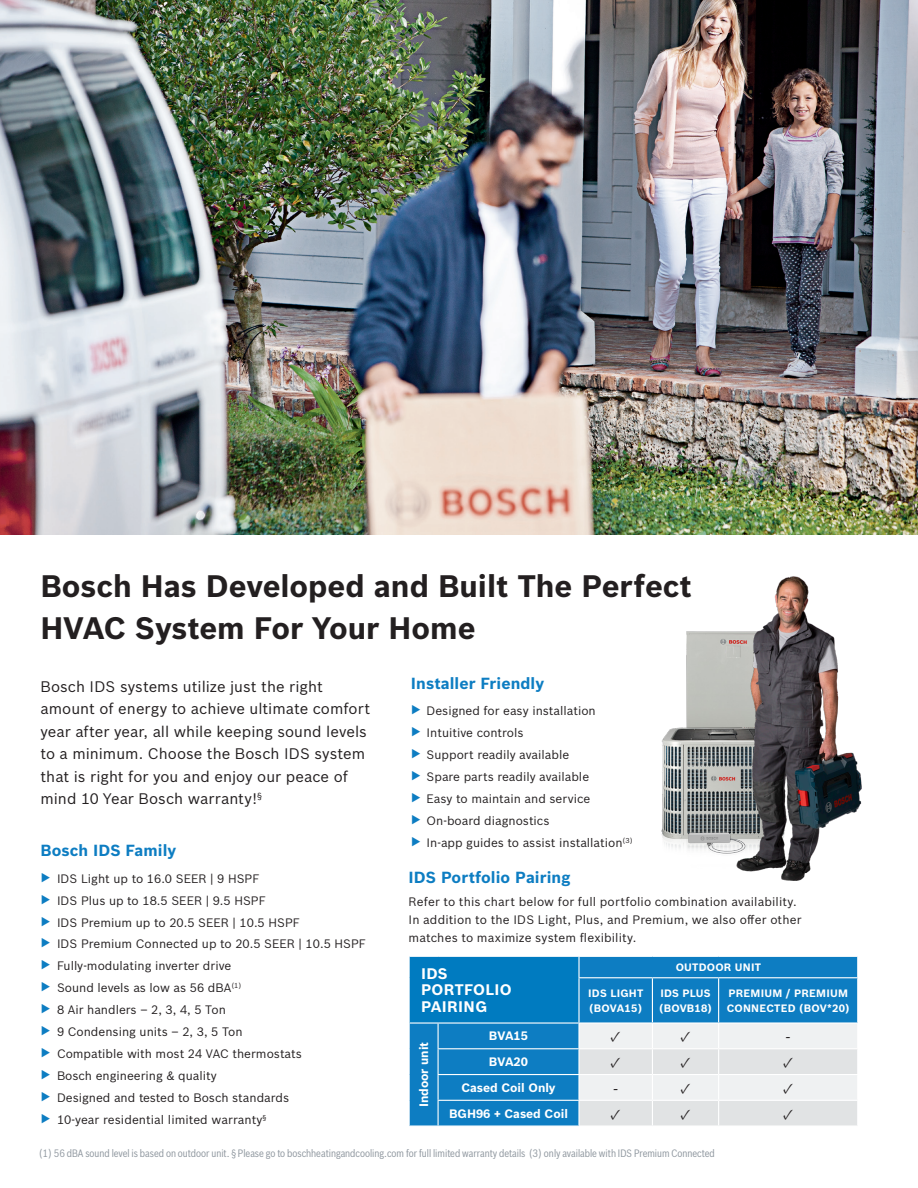
<style>
.page{position:relative;width:918px;height:1188px;background:#fff}
.page>*{position:absolute;margin:0;border:0;box-sizing:border-box;transform-origin:0 0}
.t1{font:700 30.45px/42.5px "Bosch Sans";color:#231f20}
.Intro_11_6_Bosch_Blu{font:700 15.75px "Bosch Sans";letter-spacing:.005em;color:#0d7dc2}
.Intro_11_6_Bosch_Blu-2{font:15px/22.5px "Bosch Sans";letter-spacing:.005em;color:#231f20}
.t2{font:700 15px/16.5px "Bosch Sans";letter-spacing:.02em;color:#fff}
.t3{font:700 15px "Minion Pro";color:#231f20}
.Intro_11_6_Bosch_Blu-3{font:12px/18px "Bosch Sans";color:#231f20}
.t4{font:700 12px "Bosch Sans";color:#fff}
.t5{font:10.5px "Bosch Sans Cond";color:#8f979f}
.t6{font:700 10.5px/15px "Bosch Sans";letter-spacing:.02em;color:#fff}
.s1{font-size:15px;color:#0d7dc2}
</style>
<div class="page">
<img style="left:0;top:0;width:918px;height:535px">
<svg style="left:410px;top:957px;width:447px;height:168px;background:#0b7dc1"></svg>
<svg style="left:409px;top:956px;width:29px;height:22px"></svg>
<hr style="left:578px;top:957px;width:2px;height:20px;background:#fff">
<svg style="left:857px;top:957px;width:1px;height:20px"></svg>
<hr style="left:578px;top:977px;width:74px;height:1px;background:#fff">
<hr style="left:578px;top:978px;width:2px;height:44px;background:#fff">
<hr style="left:652px;top:977px;width:67px;height:1px;background:#fff">
<hr style="left:652px;top:978px;width:1px;height:44px;background:#fff">
<hr style="left:719px;top:977px;width:139px;height:1px;background:#fff">
<hr style="left:718px;top:978px;width:1px;height:44px;background:#fff">
<hr style="left:409px;top:1022px;width:29px;height:2px;background:#fff">
<svg style="left:409px;top:1024px;width:1px;height:101px"></svg>
<hr style="left:438px;top:1022px;width:141px;height:2px;background:#fff">
<hr style="left:579px;top:1022px;width:73px;height:2px;background:#fff">
<hr style="left:578px;top:1024px;width:2px;height:24px;background:#fff">
<hr style="left:652px;top:1022px;width:67px;height:2px;background:#fff">
<hr style="left:719px;top:1022px;width:139px;height:2px;background:#fff">
<hr style="left:438px;top:1048px;width:141px;height:1px;background:#fff">
<hr style="left:578px;top:1049px;width:2px;height:25px;background:#fff">
<hr style="left:438px;top:1074px;width:141px;height:1px;background:#fff">
<hr style="left:578px;top:1075px;width:2px;height:25px;background:#fff">
<hr style="left:438px;top:1100px;width:141px;height:1px;background:#fff">
<svg style="left:438px;top:1024px;width:1px;height:101px"></svg>
<hr style="left:578px;top:1101px;width:2px;height:24px;background:#fff">
<svg style="left:579px;top:1024px;width:278px;height:101px"></svg>
<img style="left:686px;top:631px;width:17px;height:91px">
<img style="left:662px;top:722px;width:41px;height:96px">
<img style="left:666px;top:845px;width:37px;height:5px">
<img style="left:661px;top:818px;width:42px;height:27px">
<img style="left:703px;top:519px;width:210px;height:362px">
<p class="t1" style="left:40px;top:563px;width:653px">Bosch Has Developed and Built The Perfect<br>HVAC System For Your Home</p>
<p class="Intro_11_6_Bosch_Blu-2" style="left:40px;top:674px;width:331px">Bosch IDS systems utilize just the right amount of energy to achieve ultimate comfort year after year, all while keeping sound levels to a minimum. Choose the Bosch IDS system that is right for you and enjoy our peace of mind 10 Year Bosch warranty!<sup>§</sup></p>
<p class="Intro_11_6_Bosch_Blu" style="left:40px;top:839px;width:137px">Bosch IDS Family</p>
<p class="Intro_11_6_Bosch_Blu-3" style="left:40px;top:869px;width:220px"><span class="s1">▶</span> IDS Light up to 16.0 SEER | 9 HSPF</p>
<p class="Intro_11_6_Bosch_Blu-3" style="left:40px;top:890px;width:227px"><span class="s1">▶</span> IDS Plus up to 18.5 SEER | 9.5 HSPF</p>
<p class="Intro_11_6_Bosch_Blu-3" style="left:40px;top:912px;width:261px"><span class="s1">▶</span> IDS Premium up to 20.5 SEER | 10.5 HSPF</p>
<p class="Intro_11_6_Bosch_Blu-3" style="left:40px;top:934px;width:327px"><span class="s1">▶</span> IDS Premium Connected up to 20.5 SEER | 10.5 HSPF</p>
<p class="Intro_11_6_Bosch_Blu-3" style="left:40px;top:956px;width:192px"><span class="s1">▶</span> Fully-modulating inverter drive</p>
<p class="Intro_11_6_Bosch_Blu-3" style="left:40px;top:978px;width:202px"><span class="s1">▶</span> Sound levels as low as 56 dBA<sup>(1)</sup></p>
<p class="Intro_11_6_Bosch_Blu-3" style="left:40px;top:1000px;width:187px"><span class="s1">▶</span> 8 Air handlers – 2, 3, 4, 5 Ton</p>
<p class="Intro_11_6_Bosch_Blu-3" style="left:40px;top:1022px;width:204px"><span class="s1">▶</span> 9 Condensing units – 2, 3, 5 Ton</p>
<p class="Intro_11_6_Bosch_Blu-3" style="left:40px;top:1044px;width:263px"><span class="s1">▶</span> Compatible with most 24 VAC thermostats</p>
<p class="Intro_11_6_Bosch_Blu-3" style="left:40px;top:1066px;width:178px"><span class="s1">▶</span> Bosch engineering &amp; quality</p>
<p class="Intro_11_6_Bosch_Blu-3" style="left:40px;top:1088px;width:250px"><span class="s1">▶</span> Designed and tested to Bosch standards</p>
<p class="Intro_11_6_Bosch_Blu-3" style="left:40px;top:1110px;width:227px"><span class="s1">▶</span> 10-year residential limited warranty<sup>§</sup></p>
<p class="Intro_11_6_Bosch_Blu" style="left:411px;top:671px;width:135px">Installer Friendly</p>
<p class="Intro_11_6_Bosch_Blu-3" style="left:411px;top:701px;width:186px"><span class="s1">▶</span> Designed for easy installation</p>
<p class="Intro_11_6_Bosch_Blu-3" style="left:411px;top:723px;width:114px"><span class="s1">▶</span> Intuitive controls</p>
<p class="Intro_11_6_Bosch_Blu-3" style="left:411px;top:745px;width:160px"><span class="s1">▶</span> Support readily available</p>
<p class="Intro_11_6_Bosch_Blu-3" style="left:411px;top:767px;width:180px"><span class="s1">▶</span> Spare parts readily available</p>
<p class="Intro_11_6_Bosch_Blu-3" style="left:411px;top:789px;width:181px"><span class="s1">▶</span> Easy to maintain and service</p>
<p class="Intro_11_6_Bosch_Blu-3" style="left:411px;top:811px;width:140px"><span class="s1">▶</span> On-board diagnostics</p>
<p class="Intro_11_6_Bosch_Blu-3" style="left:411px;top:832px;width:223px"><span class="s1">▶</span> In-app guides to assist installation<sup>(3)</sup></p>
<p class="Intro_11_6_Bosch_Blu" style="left:409px;top:866px;width:163px">IDS Portfolio Pairing</p>
<p class="Intro_11_6_Bosch_Blu-3" style="left:409px;top:891px;width:395px">Refer to this chart below for full portfolio combination availability.<br>In addition to the IDS Light, Plus, and Premium, we also offer other matches to maximize system flexibility.</p>
<p class="t2" style="left:421px;top:964px;width:92px">IDS<br>PORTFOLIO<br>PAIRING</p>
<p class="t6" style="left:676px;top:959px;width:87px">OUTDOOR UNIT</p>
<p class="t6" style="left:588px;top:985px;width:57px">IDS LIGHT (BOVA15)</p>
<p class="t6" style="left:659px;top:985px;width:54px">IDS PLUS (BOVB18)</p>
<p class="t6" style="left:727px;top:985px;width:124px">PREMIUM / PREMIUM<br>CONNECTED (BOV*20)</p>
<p class="t4" style="left:415px;top:1107px;width:67px;rotate:-90deg">Indoor unit</p>
<p class="t4" style="left:489px;top:1027px;width:41px">BVA15</p>
<p class="t3" style="left:611px;top:1026px;width:12px">✓</p>
<p class="t3" style="left:680px;top:1026px;width:12px">✓</p>
<p class="t3" style="left:786px;top:1026px;width:7px">-</p>
<p class="t4" style="left:489px;top:1053px;width:41px">BVA20</p>
<p class="t3" style="left:611px;top:1052px;width:12px">✓</p>
<p class="t3" style="left:680px;top:1052px;width:12px">✓</p>
<p class="t3" style="left:783px;top:1052px;width:12px">✓</p>
<p class="t4" style="left:461px;top:1079px;width:96px">Cased Coil Only</p>
<p class="t3" style="left:613px;top:1078px;width:7px">-</p>
<p class="t3" style="left:680px;top:1078px;width:12px">✓</p>
<p class="t3" style="left:783px;top:1078px;width:12px">✓</p>
<p class="t4" style="left:449px;top:1104px;width:120px">BGH96 + Cased Coil</p>
<p class="t3" style="left:611px;top:1103px;width:12px">✓</p>
<p class="t3" style="left:680px;top:1103px;width:12px">✓</p>
<p class="t3" style="left:783px;top:1103px;width:12px">✓</p>
<p class="t5" style="left:39px;top:1145px;width:677px">(1) 56 dBA sound level is based on outdoor unit. § Please go to boschheatingandcooling.com for full limited warranty details (3) only available with IDS Premium Connected</p>
</div>
